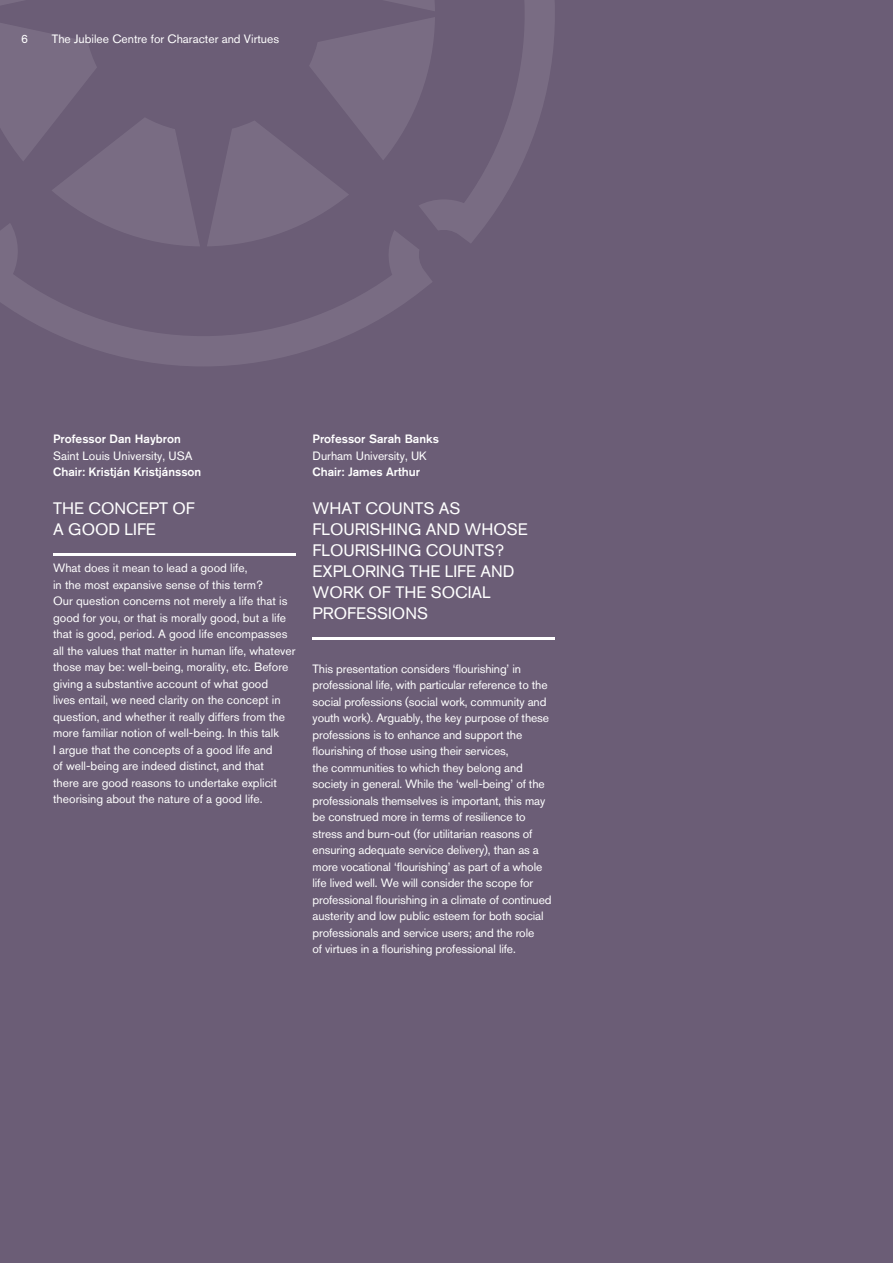
<style>
.page{position:relative;width:893px;height:1263px;background:#6b5d76}
.page>*{position:absolute;margin:0;border:0;box-sizing:border-box;transform-origin:0 0}
.t1{font:16.5px/21px "Akzidenz Grotesk BQ";color:#fff}
.t2{font:12px/16.5px "Akzidenz Grotesk BQ";letter-spacing:-.01em;color:#fff}
.t3{font:500 12px "Akzidenz Grotesk BQ";color:#fff}
</style>
<div class="page">
<svg style="left:0;top:0;width:555px;height:366px"></svg>
<hr style="left:53px;top:553px;width:243px;height:3px;background:#fff">
<hr style="left:313px;top:637px;width:242px;height:3px;background:#fff">
<p class="t2" style="left:21px;top:31px;width:8px">6</p>
<p class="t2" style="left:52px;top:31px;width:229px">The Jubilee Centre for Character and Virtues</p>
<p class="t3" style="left:53px;top:431px;width:129px">Professor Dan Haybron</p>
<p class="t2" style="left:53px;top:447px;width:141px">Saint Louis University, USA</p>
<p class="t3" style="left:53px;top:464px;width:150px">Chair: Kristján Kristjánsson</p>
<h1 class="t1" style="left:53px;top:497px;width:143px">THE CONCEPT OF<br>A GOOD LIFE</h1>
<p class="t2" style="left:53px;top:560px;width:244px">What does it mean to lead a good life,<br>in the most expansive sense of this term?<br>Our question concerns not merely a life that is good for you, or that is morally good, but a life that is good, period. A good life encompasses all the values that matter in human life, whatever those may be: well-being, morality, etc. Before giving a substantive account of what good<br>lives entail, we need clarity on the concept in question, and whether it really differs from the more familiar notion of well-being. In this talk<br>I argue that the concepts of a good life and<br>of well-being are indeed distinct, and that<br>there are good reasons to undertake explicit theorising about the nature of a good life.</p>
<p class="t3" style="left:313px;top:431px;width:128px">Professor Sarah Banks</p>
<p class="t2" style="left:313px;top:447px;width:116px">Durham University, UK</p>
<p class="t3" style="left:313px;top:464px;width:109px">Chair: James Arthur</p>
<h1 class="t1" style="left:313px;top:497px;width:217px">WHAT COUNTS AS<br>FLOURISHING AND WHOSE<br>FLOURISHING COUNTS?<br>EXPLORING THE LIFE AND<br>WORK OF THE SOCIAL<br>PROFESSIONS</h1>
<p class="t2" style="left:313px;top:660px;width:241px">This presentation considers ‘flourishing’ in professional life, with particular reference to the social professions (social work, community and youth work). Arguably, the key purpose of these professions is to enhance and support the flourishing of those using their services,<br>the communities to which they belong and society in general. While the ‘well-being’ of the professionals themselves is important, this may be construed more in terms of resilience to stress and burn-out (for utilitarian reasons of ensuring adequate service delivery), than as a more vocational ‘flourishing’ as part of a whole life lived well. We will consider the scope for professional flourishing in a climate of continued austerity and low public esteem for both social professionals and service users; and the role<br>of virtues in a flourishing professional life.</p>
</div>
